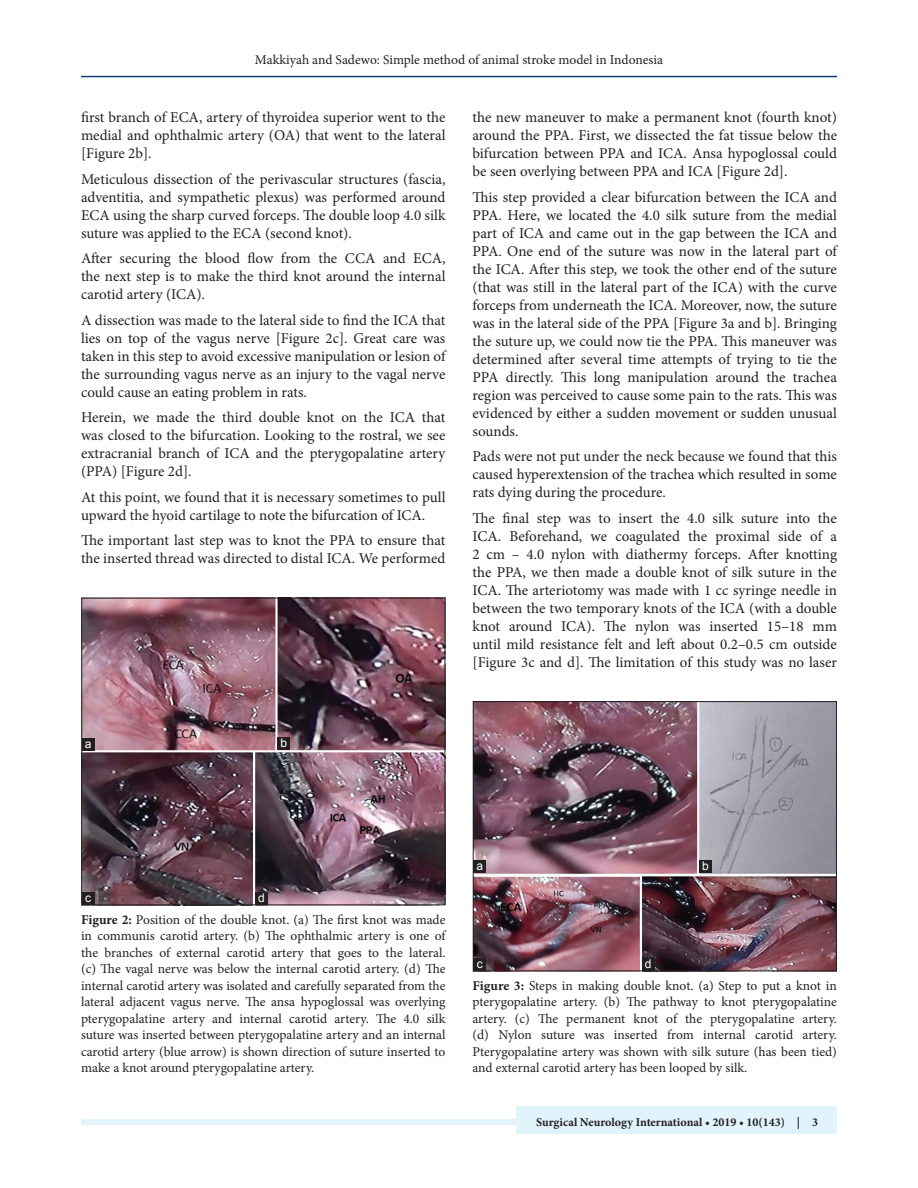
<style>
.page{position:relative;width:918px;height:1188px;background:#fff}
.page>*{position:absolute;margin:0;border:0;box-sizing:border-box;transform-origin:0 0}
.TX{font:15px/18px "Minion Pro";color:#231f20;text-align:justify}
.FGC{font:13.5px/16.5px "Minion Pro";color:#231f20;text-align:justify}
.JF{font:700 12px "Minion Pro";color:#231f20}
.LABEL{font:12px "Arial";color:#fff}
.s1{font-weight:700}
</style>
<div class="page">
<hr style="left:81px;top:76px;width:756px;height:1px;background:#164077">
<div style="left:81px;top:1119px;width:756px;height:6px;background:#e1f4fc"></div>
<div style="left:517px;top:1106px;width:320px;height:28px;background:#e1f4fc"></div>
<img style="left:84px;top:600px;width:359px;height:303px">
<div style="left:82px;top:598px;width:363px;height:307px;border:1px solid #231f20"></div>
<div style="left:82px;top:738px;width:13px;height:13px;background:#231f20"></div>
<div style="left:277px;top:737px;width:13px;height:13px;background:#231f20"></div>
<div style="left:82px;top:892px;width:13px;height:13px;background:#231f20"></div>
<div style="left:255px;top:892px;width:13px;height:13px;background:#231f20"></div>
<img style="left:475px;top:703px;width:360px;height:266px">
<div style="left:473px;top:701px;width:364px;height:270px;border:1px solid #231f20"></div>
<div style="left:473px;top:860px;width:13px;height:13px;background:#231f20"></div>
<div style="left:699px;top:861px;width:13px;height:12px;background:#231f20"></div>
<div style="left:473px;top:958px;width:13px;height:13px;background:#231f20"></div>
<div style="left:642px;top:958px;width:13px;height:13px;background:#231f20"></div>
<p class="FGC" style="left:255px;top:51px;width:410px">Makkiyah and Sadewo: Simple method of animal stroke model in Indonesia</p>
<p class="TX" style="left:81px;top:109px;width:366px">first branch of ECA, artery of thyroidea superior went to the medial and ophthalmic artery (OA) that went to the lateral [Figure 2b].</p>
<p class="TX" style="left:81px;top:170px;width:366px">Meticulous dissection of the perivascular structures (fascia, adventitia, and sympathetic plexus) was performed around ECA using the sharp curved forceps. The double loop 4.0 silk suture was applied to the ECA (second knot).</p>
<p class="TX" style="left:81px;top:250px;width:366px">After securing the blood flow from the CCA and ECA, the next step is to make the third knot around the internal carotid artery (ICA).</p>
<p class="TX" style="left:81px;top:311px;width:366px">A dissection was made to the lateral side to find the ICA that lies on top of the vagus nerve [Figure 2c]. Great care was taken in this step to avoid excessive manipulation or lesion of the surrounding vagus nerve as an injury to the vagal nerve could cause an eating problem in rats.</p>
<p class="TX" style="left:81px;top:409px;width:366px">Herein, we made the third double knot on the ICA that was closed to the bifurcation. Looking to the rostral, we see extracranial branch of ICA and the pterygopalatine artery (PPA) [Figure 2d].</p>
<p class="TX" style="left:81px;top:488px;width:366px">At this point, we found that it is necessary sometimes to pull upward the hyoid cartilage to note the bifurcation of ICA.</p>
<p class="TX" style="left:81px;top:532px;width:366px">The important last step was to knot the PPA to ensure that the inserted thread was directed to distal ICA. We performed</p>
<p class="TX" style="left:472px;top:109px;width:366px">the new maneuver to make a permanent knot (fourth knot) around the PPA. First, we dissected the fat tissue below the bifurcation between PPA and ICA. Ansa hypoglossal could be seen overlying between PPA and ICA [Figure 2d].</p>
<p class="TX" style="left:472px;top:188px;width:366px">This step provided a clear bifurcation between the ICA and PPA. Here, we located the 4.0 silk suture from the medial part of ICA and came out in the gap between the ICA and PPA. One end of the suture was now in the lateral part of the ICA. After this step, we took the other end of the suture (that was still in the lateral part of the ICA) with the curve forceps from underneath the ICA. Moreover, now, the suture was in the lateral side of the PPA [Figure 3a and b]. Bringing the suture up, we could now tie the PPA. This maneuver was determined after several time attempts of trying to tie the PPA directly. This long manipulation around the trachea region was perceived to cause some pain to the rats. This was evidenced by either a sudden movement or sudden unusual sounds.</p>
<p class="TX" style="left:472px;top:448px;width:366px">Pads were not put under the neck because we found that this caused hyperextension of the trachea which resulted in some rats dying during the procedure.</p>
<p class="TX" style="left:472px;top:509px;width:366px">The final step was to insert the 4.0 silk suture into the ICA. Beforehand, we coagulated the proximal side of a 2 cm – 4.0 nylon with diathermy forceps. After knotting the PPA, we then made a double knot of silk suture in the ICA. The arteriotomy was made with 1 cc syringe needle in between the two temporary knots of the ICA (with a double knot around ICA). The nylon was inserted 15–18 mm until mild resistance felt and left about 0.2–0.5 cm outside [Figure 3c and d]. The limitation of this study was no laser</p>
<p class="LABEL" style="left:85px;top:735px;width:8px">a</p>
<p class="LABEL" style="left:280px;top:735px;width:8px">b</p>
<p class="LABEL" style="left:85px;top:889px;width:7px">c</p>
<p class="LABEL" style="left:258px;top:889px;width:8px">d</p>
<p class="FGC" style="left:81px;top:911px;width:366px"><span class="s1">Figure 2:</span> Position of the double knot. (a) The first knot was made in communis carotid artery. (b) The ophthalmic artery is one of the branches of external carotid artery that goes to the lateral. (c) The vagal nerve was below the internal carotid artery. (d) The internal carotid artery was isolated and carefully separated from the lateral adjacent vagus nerve. The ansa hypoglossal was overlying pterygopalatine artery and internal carotid artery. The 4.0 silk suture was inserted between pterygopalatine artery and an internal carotid artery (blue arrow) is shown direction of suture inserted to make a knot around pterygopalatine artery.</p>
<p class="LABEL" style="left:476px;top:858px;width:8px">a</p>
<p class="LABEL" style="left:702px;top:858px;width:8px">b</p>
<p class="LABEL" style="left:477px;top:955px;width:7px">c</p>
<p class="LABEL" style="left:645px;top:955px;width:8px">d</p>
<p class="FGC" style="left:472px;top:977px;width:366px"><span class="s1">Figure 3:</span> Steps in making double knot. (a) Step to put a knot in pterygopalatine artery. (b) The pathway to knot pterygopalatine artery. (c) The permanent knot of the pterygopalatine artery. (d) Nylon suture was inserted from internal carotid artery.<br>Pterygopalatine artery was shown with silk suture (has been tied) and external carotid artery has been looped by silk.</p>
<p class="JF" style="left:536px;top:1113px;width:284px">Surgical Neurology International • 2019 • 10(143) | 3</p>
</div>
